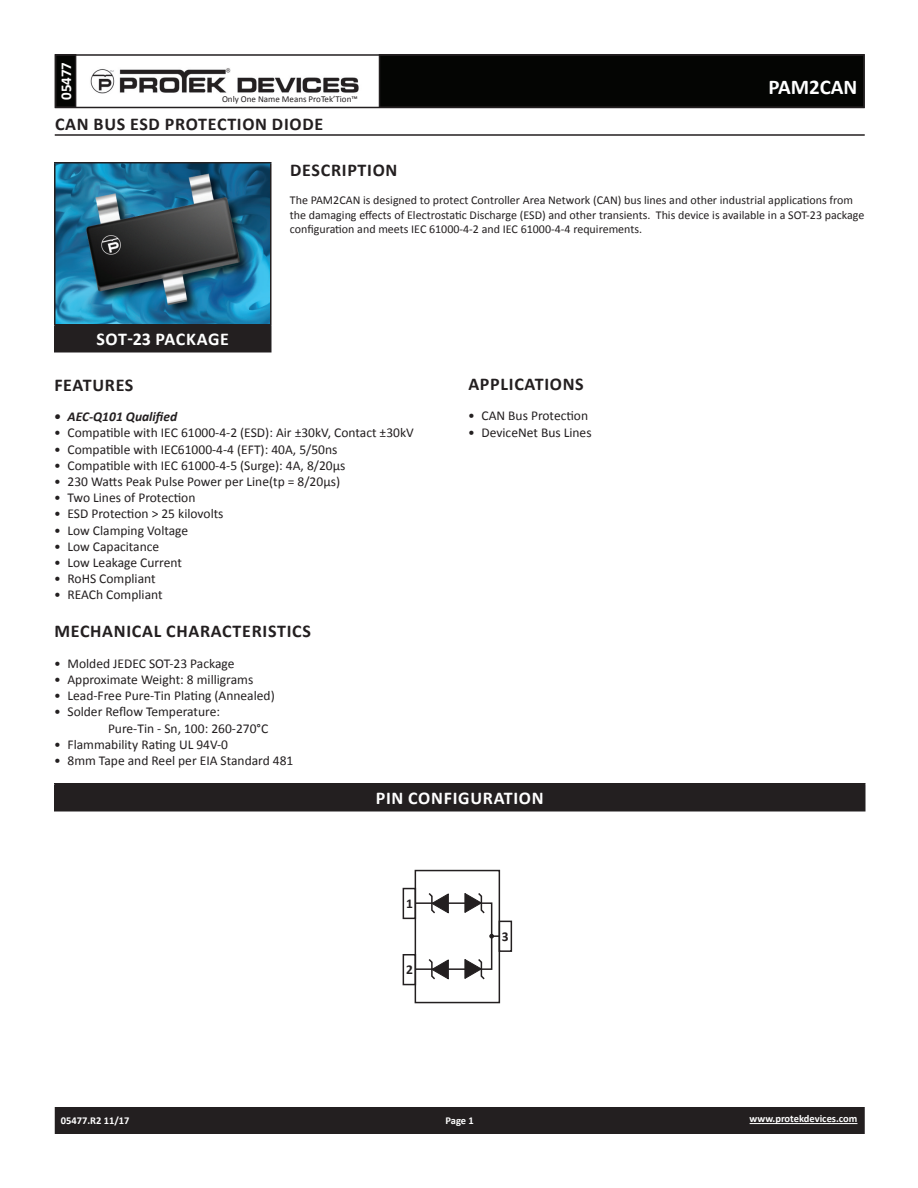
<style>
.page{position:relative;width:918px;height:1188px;background:#fff}
.page>*{position:absolute;margin:0;border:0;box-sizing:border-box;transform-origin:0 0}
.t1{font:700 21px "Calibri";color:#fff}
.t2{font:700 18px "Calibri";letter-spacing:.04em;color:#231f20}
.t3{font:700 18px "Calibri";letter-spacing:.04em;color:#fff}
.t4{font:700 15px "Calibri";color:#fff}
.t5{font:13.5px/16.2px "Calibri";color:#231f20}
.t6{font:italic 700 13.5px "Calibri";color:#231f20}
.t7{font:700 13.5px "Calibri";color:#231f20}
.t8{font:12px/14.4px "Calibri";color:#231f20}
.t9{font:700 10.5px "Calibri";color:#fff}
.t10{font:9px "Calibri";color:#231f20}
</style>
<div class="page">
<div style="left:56px;top:1108px;width:808px;height:25px;background:#231f20"></div>
<div style="left:55px;top:1107px;width:810px;height:27px;border:2px solid #231f20"></div>
<div style="left:56px;top:55px;width:20px;height:52px;background:#040503"></div>
<div style="left:55px;top:54px;width:21px;height:54px;border:2px solid #231f20"></div>
<div style="left:380px;top:55px;width:484px;height:52px;background:#040503"></div>
<div style="left:55px;top:54px;width:810px;height:54px;border:2px solid #231f20"></div>
<img style="left:90px;top:68px;width:269px;height:26px">
<hr style="left:750px;top:1123px;width:107px;height:1px;background:#fff">
<hr style="left:55px;top:134px;width:810px;height:2px;background:#231f20">
<div style="left:55px;top:784px;width:810px;height:27px;background:#231f20"></div>
<hr style="left:54px;top:783px;width:812px;height:1px;background:#231f20">
<hr style="left:54px;top:784px;width:2px;height:26px;background:#231f20">
<hr style="left:864px;top:784px;width:2px;height:26px;background:#231f20">
<hr style="left:54px;top:810px;width:812px;height:2px;background:#231f20">
<img style="left:56px;top:164px;width:214px;height:160px">
<div style="left:55px;top:325px;width:216px;height:27px;background:#231f20"></div>
<hr style="left:54px;top:162px;width:218px;height:2px;background:#231f20">
<hr style="left:54px;top:164px;width:2px;height:160px;background:#231f20">
<hr style="left:270px;top:164px;width:2px;height:160px;background:#231f20">
<hr style="left:54px;top:324px;width:218px;height:2px;background:#231f20">
<hr style="left:54px;top:326px;width:2px;height:25px;background:#231f20">
<hr style="left:270px;top:326px;width:2px;height:25px;background:#231f20">
<hr style="left:54px;top:351px;width:218px;height:1px;background:#231f20">
<div style="left:415px;top:870px;width:85px;height:133px;border:2px solid #231f20"></div>
<div style="left:403px;top:888px;width:13px;height:31px;border:2px solid #231f20"></div>
<div style="left:403px;top:954px;width:13px;height:31px;border:2px solid #231f20"></div>
<div style="left:499px;top:921px;width:13px;height:31px;border:2px solid #231f20"></div>
<svg style="left:428px;top:893px;width:21px;height:21px"></svg>
<svg style="left:428px;top:959px;width:21px;height:21px"></svg>
<svg style="left:492px;top:934px;width:7px;height:4px"></svg>
<div style="left:415px;top:902px;width:77px;height:68px;border:2px solid #231f20"></div>
<svg style="left:464px;top:893px;width:22px;height:21px"></svg>
<svg style="left:464px;top:959px;width:22px;height:21px"></svg>
<p class="t4" style="left:56px;top:100px;width:40px;rotate:-90deg">05477</p>
<p class="t10" style="left:222px;top:93px;width:137px">Only One Name Means ProTek’Tion™</p>
<h1 class="t1" style="left:768px;top:74px;width:91px">PAM2CAN</h1>
<h2 class="t2" style="left:55px;top:112px;width:270px">CAN BUS ESD PROTECTION DIODE</h2>
<h2 class="t2" style="left:290px;top:158px;width:109px">DESCRIPTION</h2>
<p class="t8" style="left:290px;top:193px;width:576px">The PAM2CAN is designed to protect Controller Area Network (CAN) bus lines and other industrial applications from the damaging effects of Electrostatic Discharge (ESD) and other transients. This device is available in a SOT-23 package configuration and meets IEC 61000-4-2 and IEC 61000-4-4 requirements.</p>
<h2 class="t3" style="left:96px;top:328px;width:134px">SOT-23 PACKAGE</h2>
<h2 class="t2" style="left:54px;top:373px;width:81px">FEATURES</h2>
<p class="t6" style="left:54px;top:408px;width:125px">• AEC-Q101 Qualified</p>
<p class="t5" style="left:54px;top:425px;width:361px">• Compatible with IEC 61000-4-2 (ESD): Air ±30kV, Contact ±30kV</p>
<p class="t5" style="left:54px;top:441px;width:285px">• Compatible with IEC61000-4-4 (EFT): 40A, 5/50ns</p>
<p class="t5" style="left:54px;top:457px;width:293px">• Compatible with IEC 61000-4-5 (Surge): 4A, 8/20µs</p>
<p class="t5" style="left:54px;top:473px;width:288px">• 230 Watts Peak Pulse Power per Line(tp = 8/20µs)</p>
<p class="t5" style="left:54px;top:490px;width:143px">• Two Lines of Protection</p>
<p class="t5" style="left:54px;top:506px;width:171px">• ESD Protection &gt; 25 kilovolts</p>
<p class="t5" style="left:54px;top:522px;width:136px">• Low Clamping Voltage</p>
<p class="t5" style="left:54px;top:538px;width:107px">• Low Capacitance</p>
<p class="t5" style="left:54px;top:554px;width:129px">• Low Leakage Current</p>
<p class="t5" style="left:54px;top:571px;width:103px">• RoHS Compliant</p>
<p class="t5" style="left:54px;top:587px;width:110px">• REACh Compliant</p>
<h2 class="t2" style="left:54px;top:620px;width:258px">MECHANICAL CHARACTERISTICS</h2>
<p class="t5" style="left:54px;top:655px;width:182px">• Molded JEDEC SOT-23 Package</p>
<p class="t5" style="left:54px;top:671px;width:201px">• Approximate Weight: 8 milligrams</p>
<p class="t5" style="left:54px;top:688px;width:222px">• Lead-Free Pure-Tin Plating (Annealed)</p>
<p class="t5" style="left:108px;top:704px;width:162px;text-indent:-54px">• Solder Reflow Temperature:<br>Pure-Tin - Sn, 100: 260-270°C</p>
<p class="t5" style="left:54px;top:736px;width:176px">• Flammability Rating UL 94V-0</p>
<p class="t5" style="left:54px;top:752px;width:241px">• 8mm Tape and Reel per EIA Standard 481</p>
<h2 class="t2" style="left:468px;top:372px;width:117px">APPLICATIONS</h2>
<p class="t5" style="left:468px;top:408px;width:122px">• CAN Bus Protection</p>
<p class="t5" style="left:468px;top:424px;width:125px">• DeviceNet Bus Lines</p>
<h2 class="t3" style="left:376px;top:787px;width:169px">PIN CONFIGURATION</h2>
<p class="t7" style="left:406px;top:895px;width:8px">1</p>
<p class="t7" style="left:406px;top:960px;width:8px">2</p>
<p class="t7" style="left:502px;top:928px;width:8px">3</p>
<p class="t9" style="left:61px;top:1114px;width:70px">05477.R2 11/17</p>
<p class="t9" style="left:446px;top:1114px;width:30px">Page 1</p>
<p class="t9" style="left:750px;top:1112px;width:109px">www.protekdevices.com</p>
</div>
